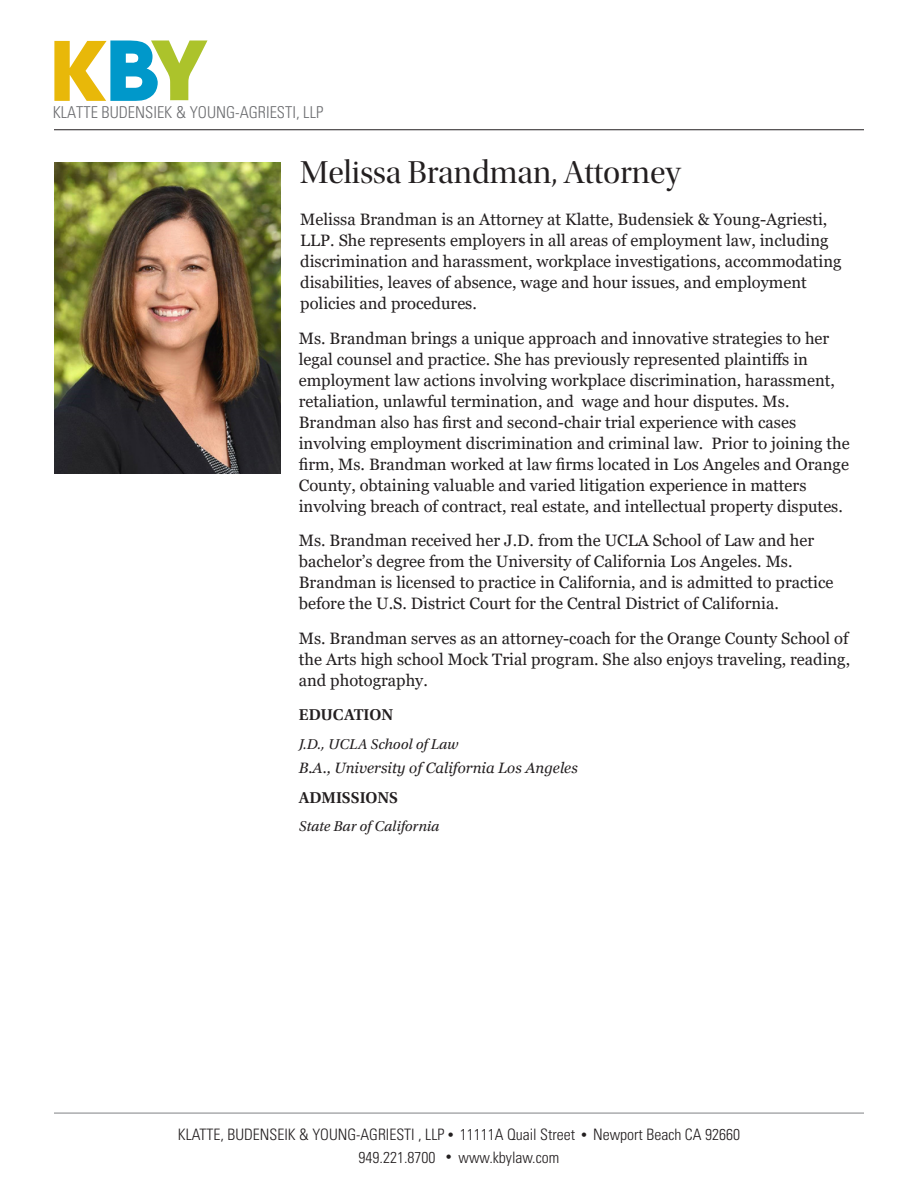
<style>
.page{position:relative;width:918px;height:1188px;background:#fff}
.page>*{position:absolute;margin:0;border:0;box-sizing:border-box;transform-origin:0 0}
.t1{font:33px "Utopia Std Disp";color:#231f20}
.Bio_Sub-headings{font:16.5px/21px "Georgia";color:#231f20}
.Bio_Sub-headings-2{font:600 16.5px "Utopia Std";color:#231f20}
.t2{font:300 condensed 16.35px "Univers";color:#6c6d70}
.t3{font:300 condensed 15.75px/22.5px "Univers";color:#231f20;text-align:center}
.Sidebar_Main_Copy{font:italic 15px "Utopia Std";color:#231f20}
.Sidebar_Main_Copy-2{font:italic 15px "Georgia";color:#231f20}
.s1{font-size:12px}
</style>
<div class="page">
<hr style="left:54px;top:1113px;width:810px;height:1px;background:#808285">
<svg style="left:54px;top:40px;width:154px;height:61px"></svg>
<img style="left:54px;top:162px;width:227px;height:312px">
<hr style="left:54px;top:129px;width:810px;height:1px;background:#231f20">
<p class="t2" style="left:53px;top:102px;width:272px">KLATTE BUDENSIEK &amp; YOUNG-AGRIESTI, LLP</p>
<p class="t1" style="left:300px;top:155px;width:382px">Melissa Brandman, Attorney</p>
<p class="Bio_Sub-headings" style="left:300px;top:209px;width:543px">Melissa Brandman is an Attorney at Klatte, Budensiek &amp; Young-Agriesti, LLP. She represents employers in all areas of employment law, including discrimination and harassment, workplace investigations, accommodating disabilities, leaves of absence, wage and hour issues, and employment policies and procedures.</p>
<p class="Bio_Sub-headings" style="left:299px;top:328px;width:552px">Ms. Brandman brings a unique approach and innovative strategies to her legal counsel and practice. She has previously represented plaintiffs in employment law actions involving workplace discrimination, harassment, retaliation, unlawful termination, and wage and hour disputes. Ms.<br>Brandman also has first and second-chair trial experience with cases involving employment discrimination and criminal law. Prior to joining the firm, Ms. Brandman worked at law firms located in Los Angeles and Orange County, obtaining valuable and varied litigation experience in matters involving breach of contract, real estate, and intellectual property disputes.</p>
<p class="Bio_Sub-headings" style="left:299px;top:530px;width:536px">Ms. Brandman received her J.D. from the UCLA School of Law and her bachelor’s degree from the University of California Los Angeles. Ms.<br>Brandman is licensed to practice in California, and is admitted to practice before the U.S. District Court for the Central District of California.</p>
<p class="Bio_Sub-headings" style="left:299px;top:628px;width:553px;text-align:justify">Ms. Brandman serves as an attorney-coach for the Orange County School of the Arts high school Mock Trial program. She also enjoys traveling, reading, and photography.</p>
<p class="Bio_Sub-headings-2" style="left:299px;top:706px;width:96px">EDUCATION</p>
<p class="Sidebar_Main_Copy" style="left:299px;top:736px;width:161px">J.D., UCLA School of Law</p>
<p class="Sidebar_Main_Copy-2" style="left:299px;top:758px;width:281px">B.A., University of California Los Angeles</p>
<p class="Bio_Sub-headings-2" style="left:299px;top:788px;width:101px">ADMISSIONS</p>
<p class="Sidebar_Main_Copy" style="left:299px;top:818px;width:142px">State Bar of California</p>
<p class="t3" style="left:178px;top:1124px;width:564px">KLATTE, BUDENSEIK &amp; YOUNG-AGRIESTI , LLP <span class="s1">•</span> 11111A Quail Street <span class="s1">•</span> Newport Beach CA 92660<br>949.221.8700 <span class="s1">•</span> www.kbylaw.com</p>
</div>
